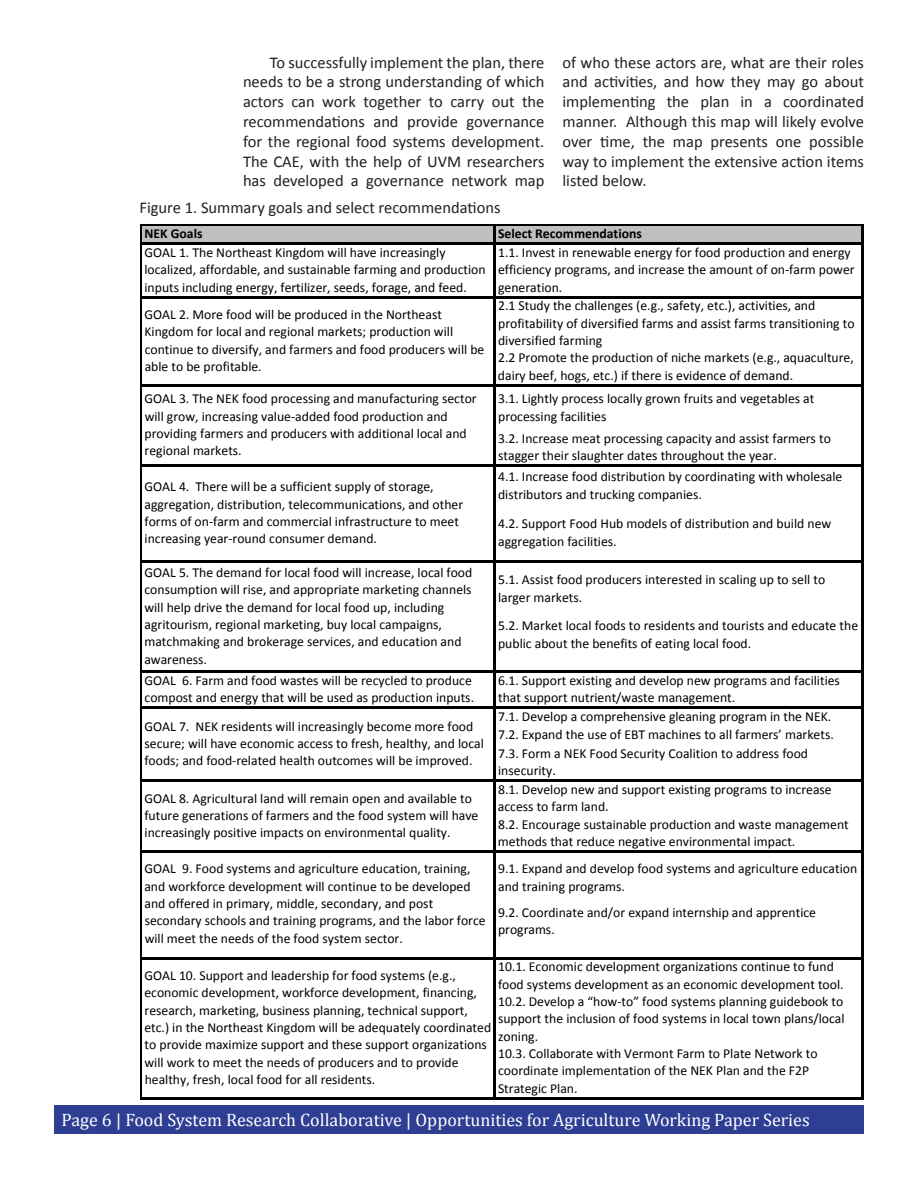
<style>
.page{position:relative;width:918px;height:1188px;background:#fff}
.page>*{position:absolute;margin:0;border:0;box-sizing:border-box;transform-origin:0 0}
.t1{font:18px "Cambria";color:#fff}
.t2{font:16.5px/19.8px "Calibri";color:#231f20;text-align:justify}
.t3{font:13.65px/17.4px "Calibri";color:#000}
.t4{font:700 13.65px "Calibri";color:#000}
</style>
<div class="page">
<div style="left:54px;top:1105px;width:810px;height:29px;background:#2d3e93"></div>
<div style="left:142px;top:225px;width:722px;height:20px;background:#bfbfbf"></div>
<hr style="left:141px;top:224px;width:1px;height:876px;background:#000">
<hr style="left:493px;top:225px;width:3px;height:875px;background:#000">
<hr style="left:862px;top:225px;width:2px;height:875px;background:#000">
<hr style="left:142px;top:224px;width:722px;height:1px;background:#000">
<hr style="left:142px;top:243px;width:722px;height:2px;background:#000">
<hr style="left:142px;top:296px;width:722px;height:2px;background:#000">
<hr style="left:142px;top:384px;width:722px;height:2px;background:#000">
<hr style="left:142px;top:465px;width:722px;height:2px;background:#000">
<hr style="left:142px;top:560px;width:722px;height:3px;background:#000">
<hr style="left:142px;top:670px;width:722px;height:3px;background:#000">
<hr style="left:142px;top:706px;width:722px;height:3px;background:#000">
<hr style="left:142px;top:780px;width:722px;height:2px;background:#000">
<hr style="left:142px;top:850px;width:722px;height:3px;background:#000">
<hr style="left:142px;top:957px;width:722px;height:3px;background:#000">
<hr style="left:142px;top:1097px;width:722px;height:3px;background:#000">
<p class="t2" style="left:243px;top:52px;width:303px;text-indent:27px">To successfully implement the plan, there needs to be a strong understanding of which actors can work together to carry out the recommendations and provide governance for the regional food systems development.<br>The CAE, with the help of UVM researchers has developed a governance network map</p>
<p class="t2" style="left:562px;top:52px;width:303px">of who these actors are, what are their roles and activities, and how they may go about implementing the plan in a coordinated manner. Although this map will likely evolve over time, the map presents one possible way to implement the extensive action items listed below.</p>
<p class="t2" style="left:140px;top:197px;width:363px">Figure 1. Summary goals and select recommendations</p>
<p class="t4" style="left:145px;top:225px;width:59px">NEK Goals</p>
<p class="t4" style="left:498px;top:225px;width:145px">Select Recommendations</p>
<p class="t3" style="left:144px;top:244px;width:343px">GOAL 1. The Northeast Kingdom will have increasingly localized, affordable, and sustainable farming and production inputs including energy, fertilizer, seeds, forage, and feed.</p>
<p class="t3" style="left:498px;top:244px;width:358px">1.1. Invest in renewable energy for food production and energy efficiency programs, and increase the amount of on--‐farm power generation.</p>
<p class="t3" style="left:498px;top:297px;width:358px">2.1 Study the challenges (e.g., safety, etc.), activities, and profitability of diversified farms and assist farms transitioning to diversified farming<br>2.2 Promote the production of niche markets (e.g., aquaculture, dairy beef, hogs, etc.) if there is evidence of demand.</p>
<p class="t3" style="left:498px;top:390px;width:318px">3.1. Lightly process locally grown fruits and vegetables at processing facilities</p>
<p class="t3" style="left:498px;top:430px;width:334px">3.2. Increase meat processing capacity and assist farmers to stagger their slaughter dates throughout the year.</p>
<p class="t3" style="left:498px;top:468px;width:346px">4.1. Increase food distribution by coordinating with wholesale distributors and trucking companies.</p>
<p class="t3" style="left:498px;top:515px;width:335px">4.2. Support Food Hub models of distribution and build new aggregation facilities.</p>
<p class="t3" style="left:498px;top:571px;width:329px">5.1. Assist food producers interested in scaling up to sell to larger markets.</p>
<p class="t3" style="left:498px;top:617px;width:362px">5.2. Market local foods to residents and tourists and educate the public about the benefits of eating local food.</p>
<p class="t3" style="left:145px;top:672px;width:331px">GOAL 6. Farm and food wastes will be recycled to produce compost and energy that will be used as production inputs.</p>
<p class="t3" style="left:498px;top:671px;width:352px;line-height:17.9px">6.1. Support existing and develop new programs and facilities that support nutrient/waste management.<br>7.1. Develop a comprehensive gleaning program in the NEK.<br>7.2. Expand the use of EBT machines to all farmers’ markets.<br>7.3. Form a NEK Food Security Coalition to address food insecurity.<br>8.1. Develop new and support existing programs to increase access to farm land.<br>8.2. Encourage sustainable production and waste management methods that reduce negative environmental impact.</p>
<p class="t3" style="left:498px;top:860px;width:361px">9.1. Expand and develop food systems and agriculture education and training programs.</p>
<p class="t3" style="left:498px;top:904px;width:320px">9.2. Coordinate and/or expand internship and apprentice programs.</p>
<p class="t3" style="left:498px;top:958px;width:348px">10.1. Economic development organizations continue to fund food systems development as an economic development tool.<br>10.2. Develop a “how--‐to” food systems planning guidebook to support the inclusion of food systems in local town plans/local zoning.<br>10.3. Collaborate with Vermont Farm to Plate Network to coordinate implementation of the NEK Plan and the F2P Strategic Plan.</p>
<p class="t3" style="left:144px;top:306px;width:342px">GOAL 2. More food will be produced in the Northeast Kingdom for local and regional markets; production will continue to diversify, and farmers and food producers will be able to be profitable.</p>
<p class="t3" style="left:145px;top:390px;width:334px">GOAL 3. The NEK food processing and manufacturing sector will grow, increasing value--‐added food production and providing farmers and producers with additional local and regional markets.</p>
<p class="t3" style="left:145px;top:478px;width:320px">GOAL 4. There will be a sufficient supply of storage, aggregation, distribution, telecommunications, and other forms of on--‐farm and commercial infrastructure to meet increasing year--‐round consumer demand.</p>
<p class="t3" style="left:144px;top:564px;width:329px">GOAL 5. The demand for local food will increase, local food consumption will rise, and appropriate marketing channels will help drive the demand for local food up, including agritourism, regional marketing, buy local campaigns, matchmaking and brokerage services, and education and awareness.</p>
<p class="t3" style="left:144px;top:717px;width:341px">GOAL 7. NEK residents will increasingly become more food secure; will have economic access to fresh, healthy, and local foods; and food--‐related health outcomes will be improved.</p>
<p class="t3" style="left:144px;top:789px;width:336px">GOAL 8. Agricultural land will remain open and available to future generations of farmers and the food system will have increasingly positive impacts on environmental quality.</p>
<p class="t3" style="left:144px;top:860px;width:343px">GOAL 9. Food systems and agriculture education, training, and workforce development will continue to be developed and offered in primary, middle, secondary, and post secondary schools and training programs, and the labor force will meet the needs of the food system sector.</p>
<p class="t3" style="left:144px;top:967px;width:348px">GOAL 10. Support and leadership for food systems (e.g., economic development, workforce development, financing, research, marketing, business planning, technical support, etc.) in the Northeast Kingdom will be adequately coordinated to provide maximize support and these support organizations will work to meet the needs of producers and to provide healthy, fresh, local food for all residents.</p>
<h1 class="t1" style="left:62px;top:1110px;width:750px">Page 6 | Food System Research Collaborative | Opportunities for Agriculture Working Paper Series</h1>
</div>
